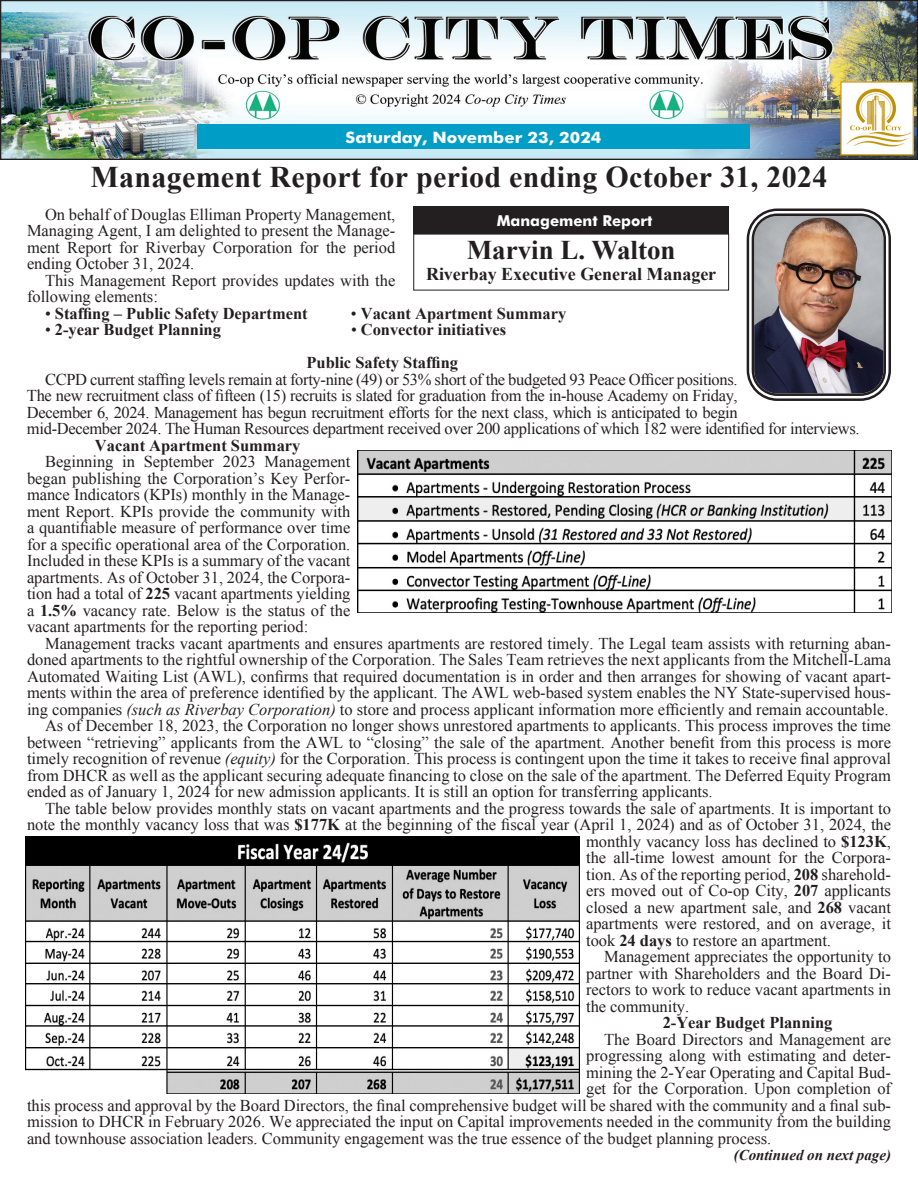
<style>
.page{position:relative;width:918px;height:1188px;background:#fff}
.page>*{position:absolute;margin:0;border:0;box-sizing:border-box;transform-origin:0 0}
.t1{font:700 30px "Times New Roman";letter-spacing:.01em;color:#231f20}
.t2{font:700 27px "Times New Roman";color:#231f20}
.t3{font:700 18px "Times New Roman";color:#231f20}
.t4{font:16.5px/16.5px "Times New Roman";color:#231f20;text-align:justify}
.t5{font:16.5px/16.5px "Times New Roman";letter-spacing:-.02em;color:#231f20}
.t6{font:700 16.5px/33px "Times New Roman";color:#231f20}
.t7{font:700 15.75px "Futura";color:#fff;scale:1.08 1}
.t8{font:italic 700 15px "Times New Roman";color:#231f20}
.t9{font:700 15px "Futura";color:#fff}
.s1{font-weight:400}
.s2{font-weight:700}
.s3{font-style:italic}
</style>
<div class="page">
<div style="left:413px;top:206px;width:316px;height:28px;background:#231f20"></div>
<img style="left:756px;top:217px;width:126px;height:175px">
<div style="left:747px;top:208px;width:144px;height:193px;border:8px solid #fff;border-radius:27px"></div>
<div style="left:747px;top:209px;width:144px;height:192px;border:2px solid #231f20;border-radius:30px"></div>
<div style="left:752px;top:214px;width:134px;height:182px;border:2px solid #231f20;border-radius:24px"></div>
<img style="left:2px;top:2px;width:914px;height:156px">
<div style="left:0;top:0;width:918px;height:160px;border:1px solid #231f20"></div>
<div style="left:197px;top:124px;width:553px;height:25px;background:#009ec7"></div>
<img style="left:842px;top:83px;width:70px;height:70px">
<div style="left:840px;top:81px;width:74px;height:74px;border:1px solid #d29912"></div>
<img style="left:357px;top:450px;width:535px;height:162px">
<img style="left:25px;top:837px;width:554px;height:256px">
<p class="t7" style="left:346px;top:125px;width:238px">Saturday, November 23, 2024</p>
<h1 class="t1" style="left:91px;top:156px;width:738px">Management Report for period ending October 31, 2024</h1>
<p class="t4" style="left:27px;top:206px;width:370px;text-indent:18px">On behalf of Douglas Elliman Property Management, Managing Agent, I am delighted to present the Manage&shy;ment Report for Riverbay Corporation for the period ending October 31, 2024.</p>
<p class="t4" style="left:27px;top:272px;width:370px;text-indent:18px">This Management Report provides updates with the following elements:</p>
<p class="t6" style="left:45px;top:297px;width:264px"><span class="s1">•</span> Staffing – Public Safety Department</p>
<p class="t6" style="left:351px;top:297px;width:217px"><span class="s1">•</span> Vacant Apartment Summary</p>
<p class="t6" style="left:45px;top:313px;width:177px"><span class="s1">•</span> 2-year Budget Planning</p>
<p class="t6" style="left:307px;top:313px;width:201px;text-indent:44px"><span class="s1">•</span> Convector initiatives<br>Public Safety Staffing</p>
<p class="t5" style="left:27px;top:371px;width:834px;text-indent:18px">CCPD current staffing levels remain at forty-nine (49) or 53% short of the budgeted 93 Peace Officer positions.<br>The new recruitment class of fifteen (15) recruits is slated for graduation from the in-house Academy on Friday,<br>December 6, 2024. Management has begun recruitment efforts for the next class, which is anticipated to begin<br>mid-December 2024. The Human Resources department received over 200 applications of which 182 were identified for interviews.</p>
<p class="t6" style="left:95px;top:429px;width:207px">Vacant Apartment Summary</p>
<p class="t4" style="left:27px;top:453px;width:325px;text-indent:18px">Beginning in September 2023 Management began publishing the Corporation’s Key Perfor&shy;mance Indicators (KPIs) monthly in the Manage&shy;ment Report. KPIs provide the community with a quantifiable measure of performance over time for a specific operational area of the Corporation.<br>Included in these KPIs is a summary of the vacant apartments. As of October 31, 2024, the Corpora&shy;tion had a total of <span class="s2">225</span> vacant apartments yielding a <span class="s2">1.5%</span> vacancy rate. Below is the status of the vacant apartments for the reporting period:</p>
<p class="t4" style="left:45px;top:635px;width:847px">Management tracks vacant apartments and ensures apartments are restored timely. The Legal team assists with returning aban-</p>
<p class="t4" style="left:27px;top:651px;width:866px">doned apartments to the rightful ownership of the Corporation. The Sales Team retrieves the next applicants from the Mitchell-Lama</p>
<p class="t4" style="left:27px;top:668px;width:866px">Automated Waiting List (AWL), confirms that required documentation is in order and then arranges for showing of vacant apart-</p>
<p class="t4" style="left:27px;top:684px;width:866px">ments within the area of preference identified by the applicant. The AWL web-based system enables the NY State-supervised hous-</p>
<p class="t4" style="left:27px;top:701px;width:863px">ing companies <span class="s3">(such as Riverbay Corporation)</span> to store and process applicant information more efficiently and remain accountable.</p>
<p class="t4" style="left:45px;top:717px;width:847px">As of December 18, 2023, the Corporation no longer shows unrestored apartments to applicants. This process improves the time</p>
<p class="t4" style="left:27px;top:734px;width:866px">between “retrieving” applicants from the AWL to “closing” the sale of the apartment. Another benefit from this process is more</p>
<p class="t4" style="left:27px;top:750px;width:866px">timely recognition of revenue <span class="s3">(equity)</span> for the Corporation. This process is contingent upon the time it takes to receive final approval</p>
<p class="t4" style="left:27px;top:767px;width:866px">from DHCR as well as the applicant securing adequate financing to close on the sale of the apartment. The Deferred Equity Program</p>
<p class="t4" style="left:27px;top:783px;width:687px">ended as of January 1, 2024 for new admission applicants. It is still an option for transferring applicants.</p>
<p class="t4" style="left:45px;top:800px;width:848px">The table below provides monthly stats on vacant apartments and the progress towards the sale of apartments. It is important to</p>
<p class="t4" style="left:27px;top:816px;width:866px">note the monthly vacancy loss that was <span class="s2">$177K</span> at the beginning of the fiscal year (April 1, 2024) and as of October 31, 2024, the</p>
<p class="t4" style="left:586px;top:833px;width:306px">monthly vacancy loss has declined to <span class="s2">$123K</span>,</p>
<p class="t4" style="left:586px;top:849px;width:306px">the all-time lowest amount for the Corpora-</p>
<p class="t4" style="left:586px;top:866px;width:306px">tion. As of the reporting period, <span class="s2">208</span> sharehold-</p>
<p class="t4" style="left:586px;top:882px;width:306px">ers moved out of Co-op City, <span class="s2">207</span> applicants</p>
<p class="t4" style="left:586px;top:899px;width:306px">closed a new apartment sale, and <span class="s2">268</span> vacant</p>
<p class="t4" style="left:586px;top:915px;width:306px">apartments were restored, and on average, it</p>
<p class="t4" style="left:586px;top:932px;width:246px">took <span class="s2">24 days</span> to restore an apartment.</p>
<p class="t4" style="left:604px;top:948px;width:288px">Management appreciates the opportunity to</p>
<p class="t4" style="left:586px;top:965px;width:306px">partner with Shareholders and the Board Di-</p>
<p class="t4" style="left:586px;top:981px;width:306px">rectors to work to reduce vacant apartments in</p>
<p class="t4" style="left:586px;top:998px;width:105px">the community.</p>
<p class="t6" style="left:663px;top:1006px;width:171px">2-Year Budget Planning</p>
<p class="t4" style="left:604px;top:1031px;width:288px">The Board Directors and Management are</p>
<p class="t4" style="left:586px;top:1047px;width:306px">progressing along with estimating and deter-</p>
<p class="t4" style="left:586px;top:1064px;width:306px">mining the 2-Year Operating and Capital Bud-</p>
<p class="t4" style="left:586px;top:1080px;width:306px">get for the Corporation. Upon completion of</p>
<p class="t4" style="left:27px;top:1097px;width:866px">this process and approval by the Board Directors, the final comprehensive budget will be shared with the community and a final sub-</p>
<p class="t4" style="left:27px;top:1113px;width:866px">mission to DHCR in February 2026. We appreciated the input on Capital improvements needed in the community from the building</p>
<p class="t4" style="left:27px;top:1130px;width:746px">and townhouse association leaders. Community engagement was the true essence of the budget planning process.</p>
<p class="t8" style="left:734px;top:1145px;width:159px">(Continued on next page)</p>
<p class="t9" style="left:497px;top:210px;width:157px">Management Report</p>
<h2 class="t2" style="left:467px;top:232px;width:210px">Marvin L. Walton</h2>
<p class="t3" style="left:426px;top:262px;width:292px">Riverbay Executive General Manager</p>
</div>
